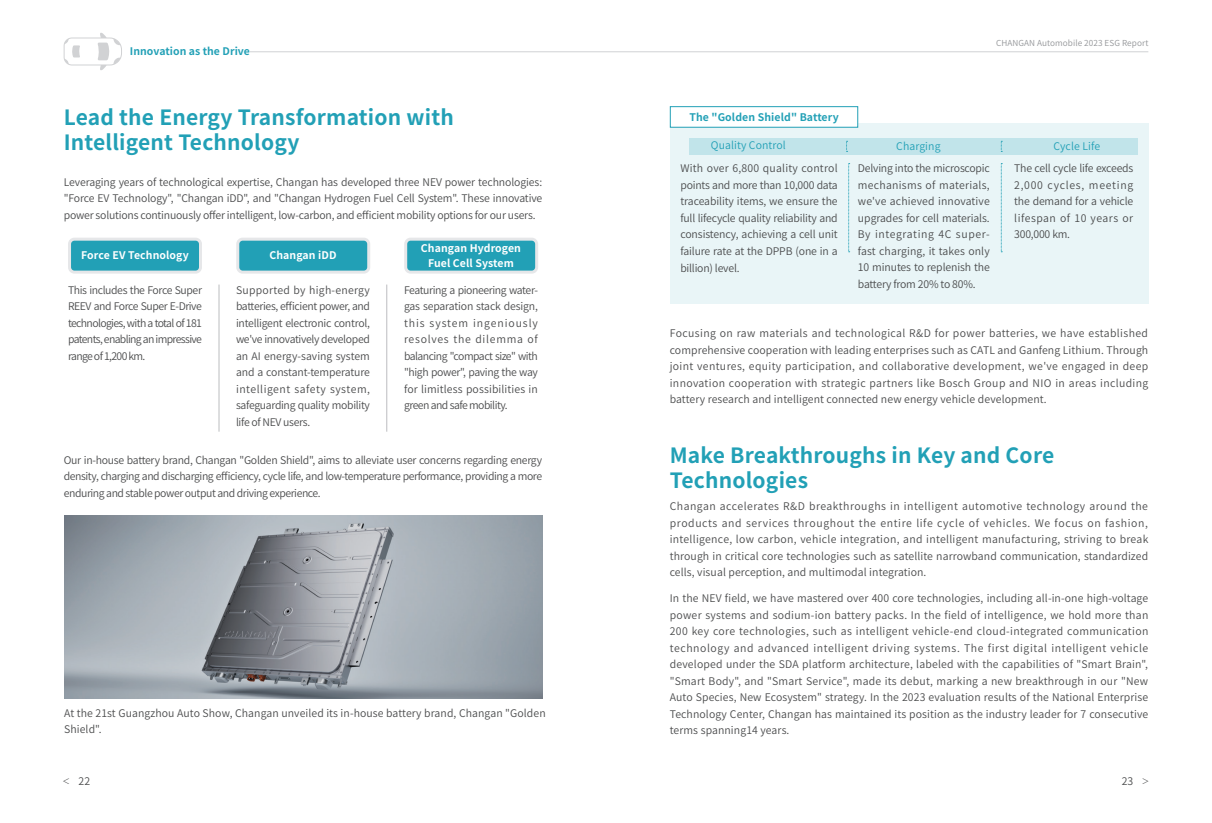
<style>
.page{position:relative;width:1212px;height:823px;background:#fff}
.page>*{position:absolute;margin:0;border:0;box-sizing:border-box;transform-origin:0 0}
.t1{font:700 21px/25.2px "Source Han Sans CN";letter-spacing:.01em;color:#22a0b6}
.t2{font:10.5px/16.5px "Source Han Sans CN";letter-spacing:-.01em;color:#4b4c4d;text-align:justify}
.t3{font:10.5px/16.5px "Source Han Sans CN";letter-spacing:.01em;color:#4b4c4d}
.t4{font:700 10.5px/15px "Source Han Sans CN";letter-spacing:.01em;color:#fff;text-align:center}
.t5{font:700 10.5px "Source Han Sans CN";letter-spacing:.005em;color:#22a0b6}
.t6{font:10.5px "Source Han Sans CN";letter-spacing:.01em;color:#22a0b6}
.t7{font:8.25px "Source Han Sans CN";letter-spacing:.01em;color:#939598}
.s1{font-size:7.5px}
</style>
<div class="page">
<hr style="left:131px;top:51px;width:1017px;height:1px;background:#d1d2d4">
<svg style="left:64px;top:33px;width:58px;height:37px"></svg>
<div style="left:130px;top:46px;width:120px;height:10px;background:#fff"></div>
<div style="left:238px;top:239px;width:131px;height:33px;background:#22a0b6;border-radius:5px"></div>
<div style="left:236px;top:237px;width:134px;height:36px;border:3px solid #e6e7e9;border-radius:5px"></div>
<div style="left:406px;top:239px;width:131px;height:33px;background:#22a0b6;border-radius:5px"></div>
<div style="left:404px;top:237px;width:134px;height:36px;border:3px solid #e6e7e9;border-radius:5px"></div>
<div style="left:70px;top:239px;width:130px;height:33px;background:#22a0b6;border-radius:5px"></div>
<div style="left:68px;top:237px;width:134px;height:36px;border:3px solid #e6e7e9;border-radius:5px"></div>
<hr style="left:219px;top:284px;width:1px;height:147px;background:#bcbdc0">
<hr style="left:386px;top:284px;width:1px;height:147px;background:#bcbdc0">
<img style="left:64px;top:516px;width:478px;height:182px">
<div style="left:670px;top:123px;width:478px;height:180px;background:#e9f5f7"></div>
<svg style="left:848px;top:163px;width:2px;height:89px"></svg>
<svg style="left:1001px;top:163px;width:1px;height:89px"></svg>
<div style="left:689px;top:138px;width:448px;height:16px;background:#c1e4ea"></div>
<div style="left:670px;top:106px;width:188px;height:21px;background:#fff;border:1px solid #22a0b6"></div>
<p class="t5" style="left:130px;top:46px;width:122px">Innovation as the Drive</p>
<h1 class="t1" style="left:64px;top:104px;width:392px">Lead the Energy Transformation with<br>Intelligent Technology</h1>
<p class="t2" style="left:64px;top:174px;width:480px">Leveraging years of technological expertise, Changan has developed three NEV power technologies: "Force EV Technology", "Changan iDD", and "Changan Hydrogen Fuel Cell System". These innovative power solutions continuously offer intelligent, low-carbon, and efficient mobility options for our users.</p>
<p class="t4" style="left:81px;top:247px;width:109px">Force EV Technology</p>
<p class="t4" style="left:269px;top:247px;width:69px">Changan iDD</p>
<p class="t4" style="left:421px;top:240px;width:102px">Changan Hydrogen<br>Fuel Cell System</p>
<p class="t2" style="left:68px;top:282px;width:135px">This includes the Force Super REEV and Force Super E-Drive technologies, with a total of 181 patents, enabling an impressive range of 1,200 km.</p>
<p class="t2" style="left:236px;top:282px;width:135px">Supported by high-energy batteries, efficient power, and intelligent electronic control, we've innovatively developed an AI energy-saving system and a constant-temperature intelligent safety system, safeguarding quality mobility life of NEV users.</p>
<p class="t2" style="left:404px;top:282px;width:135px">Featuring a pioneering water&shy;gas separation stack design, this system ingeniously resolves the dilemma of balancing "compact size" with "high power", paving the way for limitless possibilities in green and safe mobility.</p>
<p class="t2" style="left:64px;top:451px;width:480px">Our in-house battery brand, Changan "Golden Shield", aims to alleviate user concerns regarding energy density, charging and discharging efficiency, cycle life, and low-temperature performance, providing a more enduring and stable power output and driving experience.</p>
<p class="t3" style="left:64px;top:704px;width:483px">At the 21st Guangzhou Auto Show, Changan unveiled its in-house battery brand, Changan "Golden<br>Shield".</p>
<p class="t5" style="left:689px;top:112px;width:151px">The "Golden Shield" Battery</p>
<p class="t7" style="left:996px;top:38px;width:154px">CHANGAN Automobile 2023 ESG Report</p>
<p class="t6" style="left:711px;top:139px;width:77px">Quality Control</p>
<p class="t6" style="left:896px;top:140px;width:46px">Charging</p>
<p class="t6" style="left:1053px;top:140px;width:48px">Cycle Life</p>
<p class="t2" style="left:680px;top:160px;width:159px">With over 6,800 quality control points and more than 10,000 data traceability items, we ensure the full lifecycle quality reliability and consistency, achieving a cell unit failure rate at the DPPB (one in a billion) level.</p>
<p class="t2" style="left:858px;top:160px;width:133px">Delving into the microscopic mechanisms of materials, we've achieved innovative upgrades for cell materials.<br>By integrating 4C super&shy;fast charging, it takes only 10 minutes to replenish the battery from 20% to 80%.</p>
<p class="t2" style="left:1014px;top:160px;width:121px">The cell cycle life exceeds 2,000 cycles, meeting the demand for a vehicle lifespan of 10 years or 300,000 km.</p>
<p class="t2" style="left:670px;top:325px;width:480px">Focusing on raw materials and technological R&amp;D for power batteries, we have established comprehensive cooperation with leading enterprises such as CATL and Ganfeng Lithium. Through joint ventures, equity participation, and collaborative development, we've engaged in deep innovation cooperation with strategic partners like Bosch Group and NIO in areas including battery research and intelligent connected new energy vehicle development.</p>
<h1 class="t1" style="left:670px;top:442px;width:386px">Make Breakthroughs in Key and Core<br>Technologies</h1>
<p class="t2" style="left:670px;top:498px;width:480px">Changan accelerates R&amp;D breakthroughs in intelligent automotive technology around the products and services throughout the entire life cycle of vehicles. We focus on fashion, intelligence, low carbon, vehicle integration, and intelligent manufacturing, striving to break through in critical core technologies such as satellite narrowband communication, standardized cells, visual perception, and multimodal integration.</p>
<p class="t2" style="left:670px;top:590px;width:480px">In the NEV field, we have mastered over 400 core technologies, including all-in-one high-voltage power systems and sodium-ion battery packs. In the field of intelligence, we hold more than 200 key core technologies, such as intelligent vehicle-end cloud-integrated communication technology and advanced intelligent driving systems. The first digital intelligent vehicle developed under the SDA platform architecture, labeled with the capabilities of "Smart Brain", "Smart Body", and "Smart Service", made its debut, marking a new breakthrough in our "New Auto Species, New Ecosystem" strategy. In the 2023 evaluation results of the National Enterprise Technology Center, Changan has maintained its position as the industry leader for 7 consecutive terms spanning14 years.</p>
<p class="t2" style="left:63px;top:773px;width:29px"><span class="s1">＜</span> 22</p>
<p class="t2" style="left:1122px;top:773px;width:29px">23 <span class="s1">＞</span></p>
</div>
